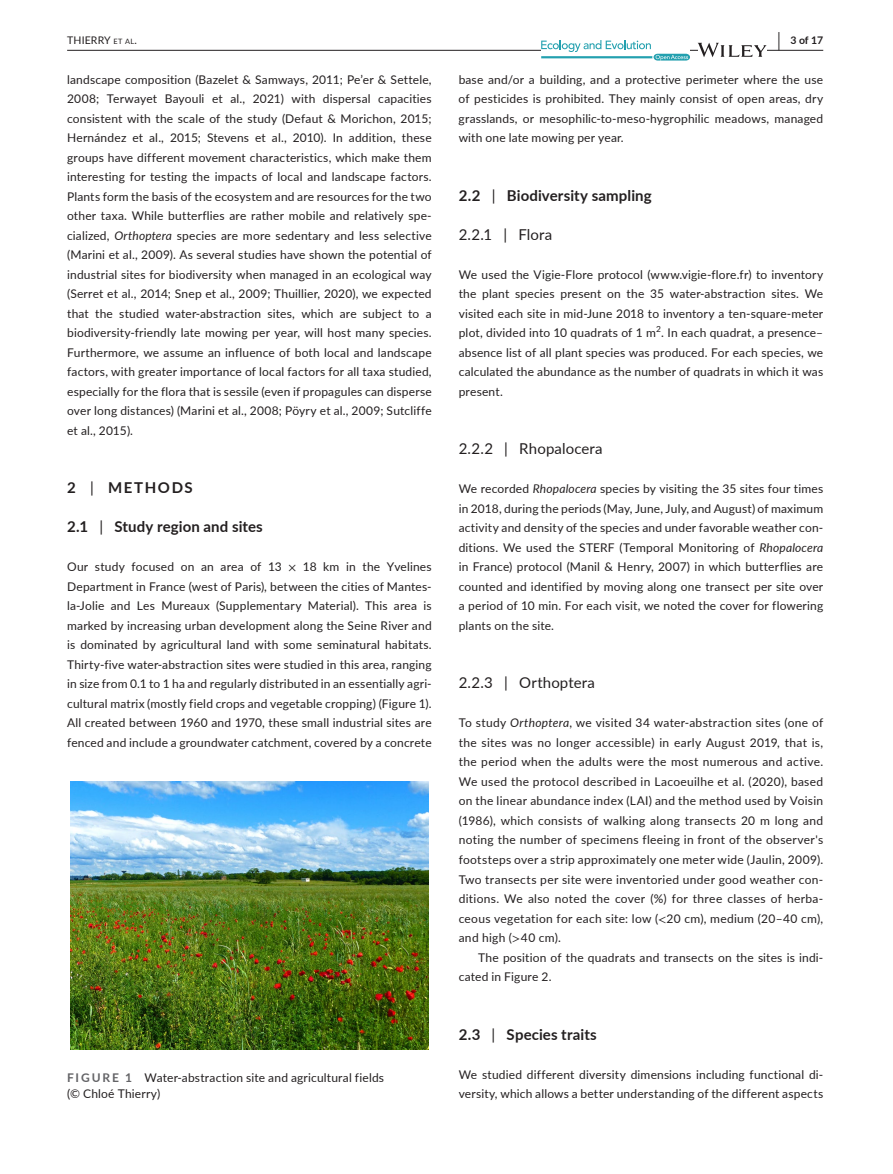
<style>
.page{position:relative;width:893px;height:1174px;background:#fff}
.page>*{position:absolute;margin:0;border:0;box-sizing:border-box;transform-origin:0 0}
.t1{font:700 19.5px "Lato";color:#231f20;scale:.48 1}
.t2{font:700 15px "Lato";letter-spacing:.01em;color:#231f20}
.t3{font:15px "Lato";letter-spacing:.005em;color:#231f20}
.t4{font:700 15px "Lato";letter-spacing:.11em;color:#231f20}
.t5{font:12px/19.5px "Lato";letter-spacing:.015em;color:#231f20;text-align:justify}
.t6{font:10.5px "Lato";letter-spacing:.015em;color:#231f20}
.t7{font:700 10.5px "Lato";color:#231f20}
.t8{font:8.4px "Lato";color:#231f20}
.s1{font-size:7.35px}
.s2{font-style:italic}
.s3{font-weight:400}
.s4{font-family:"STIX"}
.s5{font-weight:700;color:#636366}
</style>
<div class="page">
<hr style="left:67px;top:50px;width:756px;height:1px;background:#231f20">
<svg style="left:541px;top:40px;width:149px;height:21px"></svg>
<svg style="left:698px;top:43px;width:69px;height:14px"></svg>
<div style="left:67px;top:781px;width:365px;height:268px;background:linear-gradient(to bottom,#fff,#fff)"></div>
<img style="left:71px;top:781px;width:357px;height:268px">
<h1 class="t1" style="left:778px;top:25px;width:7px">|</h1>
<p class="t6" style="left:67px;top:33px;width:71px">THIERRY <span class="s1">et al</span>.</p>
<p class="t7" style="left:790px;top:33px;width:34px">3 of 17</p>
<p class="t5" style="left:67px;top:69px;width:366px">landscape composition (Bazelet &amp; Samways, 2011; Pe’er &amp; Settele, 2008; Terwayet Bayouli et al., 2021) with dispersal capacities consistent with the scale of the study (Defaut &amp; Morichon, 2015; Hernández et al., 2015; Stevens et al., 2010). In addition, these groups have different movement characteristics, which make them interesting for testing the impacts of local and landscape factors.<br>Plants form the basis of the ecosystem and are resources for the two other taxa. While butterflies are rather mobile and relatively spe&shy;cialized, <span class="s2">Orthoptera</span> species are more sedentary and less selective (Marini et al., 2009). As several studies have shown the potential of industrial sites for biodiversity when managed in an ecological way (Serret et al., 2014; Snep et al., 2009; Thuillier, 2020), we expected that the studied water-abstraction sites, which are subject to a biodiversity-friendly late mowing per year, will host many species.<br>Furthermore, we assume an influence of both local and landscape factors, with greater importance of local factors for all taxa studied, especially for the flora that is sessile (even if propagules can disperse over long distances) (Marini et al., 2008; Pöyry et al., 2009; Sutcliffe et al., 2015).</p>
<p class="t5" style="left:459px;top:69px;width:366px">base and/or a building, and a protective perimeter where the use of pesticides is prohibited. They mainly consist of open areas, dry grasslands, or mesophilic-to-meso-hygrophilic meadows, managed with one late mowing per year.</p>
<p class="t2" style="left:459px;top:184px;width:195px">2.2 <span class="s3">|</span> Biodiversity sampling</p>
<p class="t3" style="left:459px;top:223px;width:95px">2.2.1 | Flora</p>
<p class="t5" style="left:459px;top:264px;width:366px">We used the Vigie-Flore protocol (www.vigie-flore.fr) to inventory the plant species present on the 35 water-abstraction sites. We visited each site in mid-June 2018 to inventory a ten-square-meter plot, divided into 10 quadrats of 1 m . In each quadrat, a presence–</p>
<p class="t8" style="left:656px;top:323px;width:6px">2</p>
<p class="t5" style="left:459px;top:342px;width:366px">absence list of all plant species was produced. For each species, we calculated the abundance as the number of quadrats in which it was present.</p>
<p class="t4" style="left:67px;top:477px;width:127px">2 <span class="s3">|</span> METHODS</p>
<p class="t2" style="left:67px;top:516px;width:197px">2.1 <span class="s3">|</span> Study region and sites</p>
<p class="t5" style="left:67px;top:557px;width:366px">Our study focused on an area of 13 <span class="s4">×</span> 18 km in the Yvelines Department in France (west of Paris), between the cities of Mantes&shy;la-Jolie and Les Mureaux (Supplementary Material). This area is marked by increasing urban development along the Seine River and is dominated by agricultural land with some seminatural habitats.<br>Thirty-five water-abstraction sites were studied in this area, ranging in size from 0.1 to 1 ha and regularly distributed in an essentially agri&shy;cultural matrix (mostly field crops and vegetable cropping) (Figure 1).<br>All created between 1960 and 1970, these small industrial sites are fenced and include a groundwater catchment, covered by a concrete</p>
<p class="t5" style="left:67px;top:1068px;width:318px;line-height:16.5px"><span class="s5">FIGURE 1</span> Water-abstraction site and agricultural fields (© Chloé Thierry)</p>
<p class="t3" style="left:459px;top:438px;width:145px">2.2.2 | Rhopalocera</p>
<p class="t5" style="left:459px;top:479px;width:366px">We recorded <span class="s2">Rhopalocera</span> species by visiting the 35 sites four times in 2018, during the periods (May, June, July, and August) of maximum activity and density of the species and under favorable weather con&shy;ditions. We used the STERF (Temporal Monitoring of <span class="s2">Rhopalocera </span>in France) protocol (Manil &amp; Henry, 2007) in which butterflies are counted and identified by moving along one transect per site over a period of 10 min. For each visit, we noted the cover for flowering plants on the site.</p>
<p class="t3" style="left:459px;top:672px;width:138px">2.2.3 | Orthoptera</p>
<p class="t5" style="left:459px;top:713px;width:366px">To study <span class="s2">Orthoptera</span>, we visited 34 water-abstraction sites (one of the sites was no longer accessible) in early August 2019, that is, the period when the adults were the most numerous and active.<br>We used the protocol described in Lacoeuilhe et al. (2020), based on the linear abundance index (LAI) and the method used by Voisin (1986), which consists of walking along transects 20 m long and noting the number of specimens fleeing in front of the observer's footsteps over a strip approximately one meter wide (Jaulin, 2009).<br>Two transects per site were inventoried under good weather con&shy;ditions. We also noted the cover (%) for three classes of herba&shy;ceous vegetation for each site: low (<span class="s4">&lt;</span>20 cm), medium (20–40 cm), and high (<span class="s4">&gt;</span>40 cm).</p>
<p class="t5" style="left:459px;top:947px;width:366px;text-indent:19px">The position of the quadrats and transects on the sites is indi&shy;cated in Figure 2.</p>
<p class="t2" style="left:459px;top:1023px;width:140px">2.3 <span class="s3">|</span> Species traits</p>
<p class="t5" style="left:459px;top:1064px;width:366px">We studied different diversity dimensions including functional di&shy;versity, which allows a better understanding of the different aspects</p>
</div>
